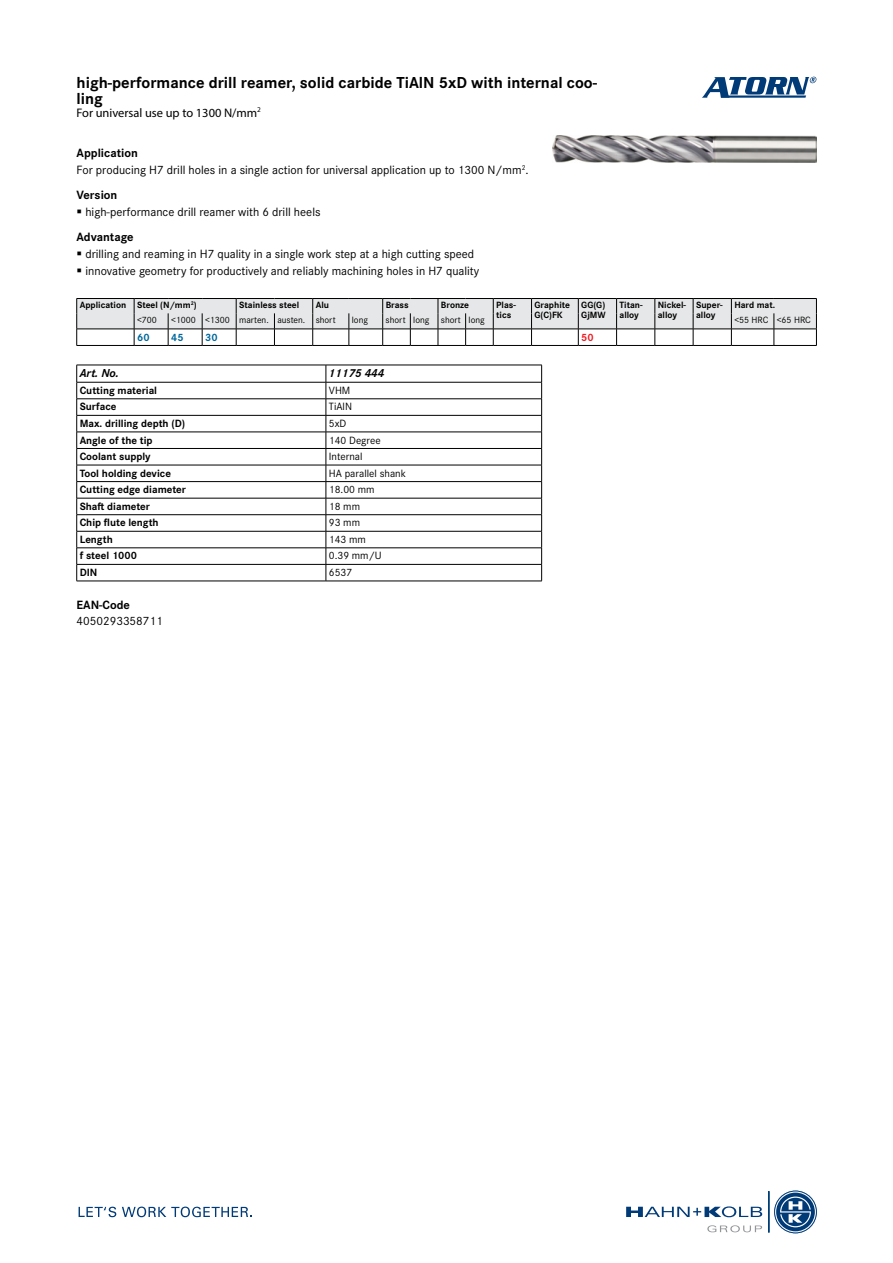
<style>
.page{position:relative;width:893px;height:1263px;background:#fff}
.page>*{position:absolute;margin:0;border:0;box-sizing:border-box;transform-origin:0 0}
.t1{font:700 16.5px/16.5px "Corporate S Pro";color:#000}
.t2{font:12.45px/16.8px "Corporate S Pro";color:#000}
.t3{font:12.45px "Myriad Pro";color:#000}
.t4{font:700 12.45px "Corporate S Pro";color:#000}
.t5{font:italic 700 12px "Corporate S Pro";color:#000}
.t6{font:700 10.95px "Corporate S Pro";color:#000}
.t7{font:10.95px "Corporate S Pro";color:#000}
.t8{font:700 10.95px "Corporate S Pro";color:#00669b}
.t9{font:700 10.95px "Corporate S Pro";color:#ed1d24}
.t10{font:700 9.45px/9.4px "Corporate S Pro";color:#000}
.t11{font:9.45px "Corporate S Pro";color:#000}
.s1{font-weight:700}
</style>
<div class="page">
<img style="left:553px;top:136px;width:263px;height:27px">
<svg style="left:702px;top:77px;width:114px;height:21px"></svg>
<svg style="left:626px;top:1206px;width:136px;height:11px"></svg>
<hr style="left:768px;top:1191px;width:1px;height:41px;background:#003b78">
<svg style="left:775px;top:1191px;width:41px;height:42px"></svg>
<div style="left:774px;top:1191px;width:42px;height:42px;border:2px solid #fff;border-radius:50%"></div>
<div style="left:774px;top:1191px;width:42px;height:42px;border:1px solid #003b78;border-radius:50%"></div>
<svg style="left:707px;top:1225px;width:55px;height:7px"></svg>
<svg style="left:79px;top:1207px;width:37px;height:10px"></svg>
<svg style="left:122px;top:1206px;width:130px;height:11px"></svg>
<svg style="left:76px;top:298px;width:741px;height:48px"></svg>
<hr style="left:774px;top:345px;width:43px;height:1px;background:#000">
<hr style="left:77px;top:365px;width:249px;height:1px;background:#000">
<hr style="left:326px;top:365px;width:216px;height:1px;background:#000">
<hr style="left:77px;top:382px;width:249px;height:1px;background:#000">
<hr style="left:326px;top:382px;width:216px;height:1px;background:#000">
<hr style="left:77px;top:398px;width:249px;height:1px;background:#000">
<hr style="left:326px;top:398px;width:216px;height:1px;background:#000">
<hr style="left:77px;top:415px;width:249px;height:1px;background:#000">
<hr style="left:326px;top:415px;width:216px;height:1px;background:#000">
<hr style="left:77px;top:432px;width:249px;height:1px;background:#000">
<hr style="left:326px;top:432px;width:216px;height:1px;background:#000">
<hr style="left:77px;top:448px;width:249px;height:1px;background:#000">
<hr style="left:326px;top:448px;width:216px;height:1px;background:#000">
<hr style="left:77px;top:465px;width:249px;height:1px;background:#000">
<hr style="left:326px;top:465px;width:216px;height:1px;background:#000">
<hr style="left:77px;top:481px;width:249px;height:1px;background:#000">
<hr style="left:326px;top:481px;width:216px;height:1px;background:#000">
<hr style="left:77px;top:498px;width:249px;height:1px;background:#000">
<hr style="left:326px;top:498px;width:216px;height:1px;background:#000">
<hr style="left:77px;top:514px;width:249px;height:1px;background:#000">
<hr style="left:326px;top:514px;width:216px;height:1px;background:#000">
<hr style="left:77px;top:531px;width:249px;height:1px;background:#000">
<hr style="left:326px;top:531px;width:216px;height:1px;background:#000">
<hr style="left:77px;top:548px;width:249px;height:1px;background:#000">
<hr style="left:326px;top:548px;width:216px;height:1px;background:#000">
<hr style="left:77px;top:564px;width:249px;height:1px;background:#000">
<svg style="left:76px;top:365px;width:1px;height:216px"></svg>
<hr style="left:77px;top:581px;width:249px;height:1px;background:#000">
<hr style="left:326px;top:564px;width:216px;height:1px;background:#000">
<svg style="left:326px;top:365px;width:1px;height:216px"></svg>
<svg style="left:541px;top:365px;width:1px;height:216px"></svg>
<hr style="left:326px;top:581px;width:216px;height:1px;background:#000">
<h1 class="t1" style="left:77px;top:73px;width:522px">high-performance drill reamer, solid carbide TiAlN 5xD with internal coo&shy;ling</h1>
<p class="t3" style="left:77px;top:105px;width:186px">For universal use up to 1300 N/mm<sup>2</sup></p>
<p class="t2" style="left:77px;top:143px;width:454px"><span class="s1">Application<br></span>For producing H7 drill holes in a single action for universal application up to 1300 N/mm<sup>2</sup>.</p>
<p class="t4" style="left:77px;top:185px;width:42px">Version</p>
<p class="t2" style="left:85px;top:202px;width:237px">high-performance drill reamer with 6 drill heels</p>
<p class="t4" style="left:77px;top:227px;width:59px">Advantage</p>
<p class="t2" style="left:85px;top:245px;width:395px">drilling and reaming in H7 quality in a single work step at a high cutting speed innovative geometry for productively and reliably machining holes in H7 quality</p>
<p class="t10" style="left:80px;top:300px;width:119px">Application Steel (N/mm<sup>2</sup>)</p>
<p class="t10" style="left:239px;top:300px;width:62px">Stainless steel</p>
<p class="t10" style="left:316px;top:300px;width:15px">Alu</p>
<p class="t10" style="left:386px;top:300px;width:25px">Brass</p>
<p class="t10" style="left:441px;top:300px;width:30px">Bronze</p>
<p class="t10" style="left:496px;top:300px;width:21px">Plas&shy;tics</p>
<p class="t10" style="left:534px;top:300px;width:37px">Graphite<br>G(C)FK</p>
<p class="t10" style="left:581px;top:300px;width:26px">GG(G)<br>GjMW</p>
<p class="t10" style="left:619px;top:300px;width:25px">Titan&shy;alloy</p>
<p class="t10" style="left:658px;top:300px;width:30px">Nickel&shy;alloy</p>
<p class="t10" style="left:696px;top:300px;width:28px">Super&shy;alloy</p>
<p class="t10" style="left:734px;top:300px;width:42px">Hard mat.</p>
<p class="t11" style="left:137px;top:313px;width:21px">&lt;700</p>
<p class="t11" style="left:171px;top:313px;width:166px">&lt;1000 &lt;1300 marten. austen. short</p>
<p class="t11" style="left:352px;top:313px;width:18px">long</p>
<p class="t11" style="left:386px;top:313px;width:101px">short long short long</p>
<p class="t11" style="left:734px;top:313px;width:78px">&lt;55 HRC &lt;65 HRC</p>
<p class="t8" style="left:137px;top:328px;width:14px">60</p>
<p class="t8" style="left:171px;top:328px;width:14px">45</p>
<p class="t8" style="left:205px;top:328px;width:14px">30</p>
<p class="t9" style="left:581px;top:328px;width:14px">50</p>
<p class="t5" style="left:80px;top:364px;width:41px">Art. No.</p>
<p class="t5" style="left:329px;top:364px;width:57px">11175 444</p>
<p class="t6" style="left:80px;top:382px;width:79px">Cutting material</p>
<p class="t7" style="left:329px;top:382px;width:23px">VHM</p>
<p class="t6" style="left:80px;top:398px;width:38px">Surface</p>
<p class="t7" style="left:329px;top:399px;width:25px">TiAlN</p>
<p class="t6" style="left:80px;top:415px;width:107px">Max. drilling depth (D)</p>
<p class="t7" style="left:329px;top:415px;width:19px">5xD</p>
<p class="t6" style="left:80px;top:431px;width:74px">Angle of the tip</p>
<p class="t7" style="left:329px;top:432px;width:53px">140 Degree</p>
<p class="t6" style="left:80px;top:448px;width:73px">Coolant supply</p>
<p class="t7" style="left:329px;top:448px;width:35px">Internal</p>
<p class="t6" style="left:80px;top:464px;width:93px">Tool holding device</p>
<p class="t7" style="left:329px;top:465px;width:79px">HA parallel shank</p>
<p class="t6" style="left:80px;top:481px;width:108px">Cutting edge diameter</p>
<p class="t7" style="left:329px;top:482px;width:47px">18.00 mm</p>
<p class="t6" style="left:80px;top:497px;width:72px">Shaft diameter</p>
<p class="t7" style="left:329px;top:498px;width:33px">18 mm</p>
<p class="t6" style="left:80px;top:514px;width:81px">Chip flute length</p>
<p class="t7" style="left:329px;top:515px;width:33px">93 mm</p>
<p class="t6" style="left:80px;top:531px;width:35px">Length</p>
<p class="t7" style="left:329px;top:531px;width:39px">143 mm</p>
<p class="t6" style="left:80px;top:547px;width:59px">f steel 1000</p>
<p class="t7" style="left:329px;top:548px;width:54px">0.39 mm/U</p>
<p class="t6" style="left:80px;top:564px;width:19px">DIN</p>
<p class="t7" style="left:329px;top:564px;width:25px">6537</p>
<p class="t4" style="left:77px;top:595px;width:55px">EAN-Code</p>
<p class="t2" style="left:77px;top:612px;width:88px">4050293358711</p>
</div>
